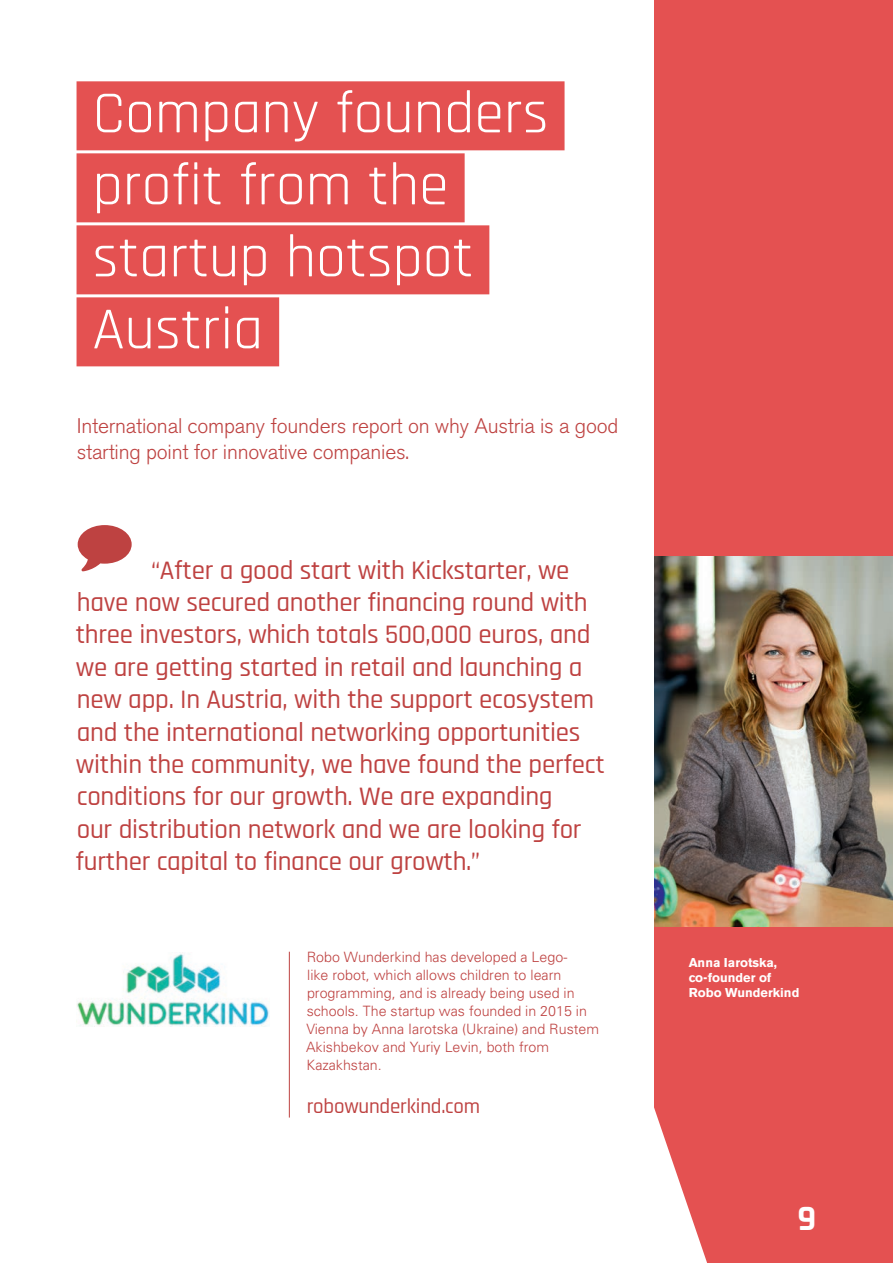
<style>
.page{position:relative;width:893px;height:1263px;background:#fff}
.page>*{position:absolute;margin:0;border:0;box-sizing:border-box;transform-origin:0 0}
.t1{font:60px/72px "Rajdhani";color:#fff}
.t2{font:700 36px "Rajdhani";color:#fff}
.t3{font:500 27px/32.4px "Rajdhani";letter-spacing:-.01em;color:#be4241}
.t4{font:300 21px/25.5px "Akzidenz Grotesk BE";letter-spacing:-.01em;color:#be4241}
.t5{font:500 21px "Rajdhani";letter-spacing:-.01em;color:#be4241}
.t6{font:300 14.25px/18px "Univers";color:#be4241}
.t7{font:700 12.75px/15.3px "Akzidenz Grotesk BE";color:#fff}
</style>
<div class="page">
<div style="left:77px;top:81px;width:488px;height:69px;background:#e45151"></div>
<div style="left:77px;top:153px;width:388px;height:69px;background:#e45151"></div>
<div style="left:77px;top:225px;width:412px;height:69px;background:#e45151"></div>
<div style="left:77px;top:297px;width:202px;height:69px;background:#e45151"></div>
<div style="left:655px;top:0;width:238px;height:1263px;background:#e45151"></div>
<img style="left:655px;top:556px;width:238px;height:371px">
<svg style="left:654px;top:1065px;width:53px;height:198px"></svg>
<img style="left:77px;top:953px;width:192px;height:74px">
<hr style="left:289px;top:952px;width:1px;height:165px;background:#be4241">
<h1 class="t1" style="left:93px;top:79px;width:457px">Company founders profit from the startup hotspot<br>Austria</h1>
<p class="t4" style="left:77px;top:414px;width:543px">International company founders report on why Austria is a good starting point for innovative companies.</p>
<p class="t3" style="left:76px;top:555px;width:531px">◆ “After a good start with Kickstarter, we have now secured another financing round with three investors, which totals 500,000 euros, and we are getting started in retail and launching a new app. In Austria, with the support ecosystem and the international networking opportunities within the community, we have found the perfect conditions for our growth. We are expanding<br>our distribution network and we are looking for further capital to finance our growth.”</p>
<p class="t6" style="left:306px;top:947px;width:295px">Robo Wunderkind has developed a Lego-<br>like robot, which allows children to learn programming, and is already being used in schools. The startup was founded in 2015 in Vienna by Anna Iarotska (Ukraine) and Rustem Akishbekov and Yuriy Levin, both from Kazakhstan.</p>
<p class="t5" style="left:307px;top:1094px;width:175px">robowunderkind.com</p>
<p class="t7" style="left:689px;top:955px;width:112px">Anna Iarotska, co-founder of<br>Robo Wunderkind</p>
<h2 class="t2" style="left:797px;top:1196px;width:20px">9</h2>
</div>
